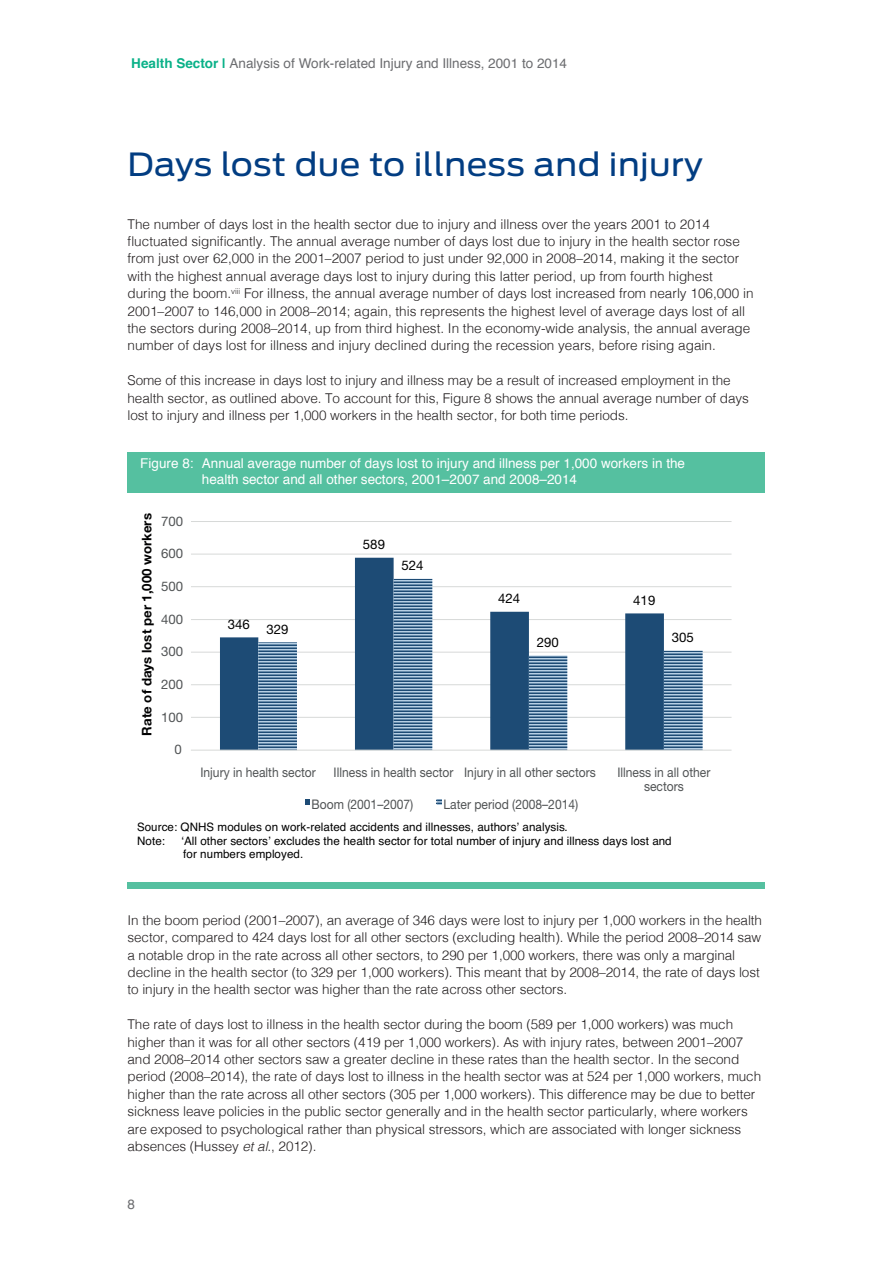
<style>
.page{position:relative;width:893px;height:1263px;background:#fff}
.page>*{position:absolute;margin:0;border:0;box-sizing:border-box;transform-origin:0 0}
.t1{font:31.8px "Ford Antenna";letter-spacing:.01em;color:#023d82;scale:1.09 1}
.t2{font:300 13.5px/17.4px "Helvetica";letter-spacing:-.005em;color:#231f20}
.t3{font:13.5px/16.2px "Helvetica";color:#fff}
.t4{font:13.5px "Helvetica";color:#6c6d70}
.t5{font:13.2px/14.7px "Helvetica Neue";color:#515455;text-align:center;scale:.91 1}
.t6{font:700 13.2px "Helvetica Neue";color:#000001}
.t7{font:13.2px "Helvetica Neue";color:#000001}
.t8{font:13.2px "Helvetica Neue";color:#515455}
.t9{font:11.7px/13.8px "Helvetica";letter-spacing:.005em;color:#000001}
.s1{font-weight:700;color:#09b188}
.s2{font-style:italic}
</style>
<div class="page">
<div style="left:128px;top:452px;width:637px;height:41px;background:#55c0a0"></div>
<div style="left:128px;top:882px;width:637px;height:7px;background:#55c0a0"></div>
<hr style="left:191px;top:717px;width:540px;height:1px;background:#d7d9d8">
<hr style="left:191px;top:684px;width:540px;height:1px;background:#d7d9d8">
<hr style="left:191px;top:652px;width:540px;height:1px;background:#d7d9d8">
<hr style="left:191px;top:619px;width:540px;height:1px;background:#d7d9d8">
<hr style="left:191px;top:586px;width:540px;height:1px;background:#d7d9d8">
<hr style="left:191px;top:554px;width:540px;height:1px;background:#d7d9d8">
<hr style="left:191px;top:521px;width:540px;height:1px;background:#d7d9d8">
<svg style="left:220px;top:558px;width:212px;height:192px"></svg>
<svg style="left:258px;top:579px;width:445px;height:171px"></svg>
<hr style="left:191px;top:750px;width:540px;height:1px;background:#d7d9d8">
<svg style="left:305px;top:799px;width:5px;height:6px"></svg>
<svg style="left:437px;top:799px;width:5px;height:6px"></svg>
<p class="t4" style="left:131px;top:52px;width:437px"><span class="s1">Health Sector |</span> Analysis of Work-related Injury and Illness, 2001 to 2014</p>
<h1 class="t1" style="left:128px;top:137px;width:529px">Days lost due to illness and injury</h1>
<p class="t2" style="left:128px;top:214px;width:627px">The number of days lost in the health sector due to injury and illness over the years 2001 to 2014 fluctuated significantly. The annual average number of days lost due to injury in the health sector rose from just over 62,000 in the 2001–2007 period to just under 92,000 in 2008–2014, making it the sector with the highest annual average days lost to injury during this latter period, up from fourth highest during the boom.<sup>viii</sup> For illness, the annual average number of days lost increased from nearly 106,000 in 2001–2007 to 146,000 in 2008–2014; again, this represents the highest level of average days lost of all the sectors during 2008–2014, up from third highest. In the economy-wide analysis, the annual average number of days lost for illness and injury declined during the recession years, before rising again.</p>
<p class="t2" style="left:128px;top:371px;width:623px">Some of this increase in days lost to injury and illness may be a result of increased employment in the health sector, as outlined above. To account for this, Figure 8 shows the annual average number of days lost to injury and illness per 1,000 workers in the health sector, for both time periods.</p>
<p class="t3" style="left:202px;top:455px;width:485px;text-indent:-62px">Figure 8: Annual average number of days lost to injury and illness per 1,000 workers in the health sector and all other sectors, 2001–2007 and 2008–2014</p>
<p class="t6" style="left:139px;top:735px;width:224px;rotate:-90deg">Rate of days lost per 1,000 workers</p>
<p class="t8" style="left:161px;top:513px;width:24px">700</p>
<p class="t8" style="left:161px;top:546px;width:24px">600</p>
<p class="t8" style="left:161px;top:578px;width:24px">500</p>
<p class="t8" style="left:161px;top:611px;width:24px">400</p>
<p class="t8" style="left:161px;top:644px;width:24px">300</p>
<p class="t8" style="left:161px;top:676px;width:24px">200</p>
<p class="t8" style="left:161px;top:709px;width:24px">100</p>
<p class="t8" style="left:174px;top:742px;width:9px">0</p>
<p class="t7" style="left:228px;top:616px;width:24px">346</p>
<p class="t7" style="left:266px;top:621px;width:24px">329</p>
<p class="t7" style="left:363px;top:537px;width:24px">589</p>
<p class="t7" style="left:402px;top:558px;width:24px">524</p>
<p class="t7" style="left:498px;top:590px;width:24px">424</p>
<p class="t7" style="left:633px;top:592px;width:24px">419</p>
<p class="t7" style="left:537px;top:634px;width:24px">290</p>
<p class="t7" style="left:672px;top:629px;width:24px">305</p>
<p class="t5" style="left:200px;top:764px;width:128px">Injury in health sector</p>
<p class="t5" style="left:334px;top:764px;width:290px">Illness in health sector Injury in all other sectors</p>
<p class="t5" style="left:617px;top:764px;width:104px">Illness in all other sectors</p>
<p class="t5" style="left:312px;top:797px;width:113px">Boom (2001–2007)</p>
<p class="t5" style="left:444px;top:797px;width:150px">Later period (2008–2014)</p>
<p class="t9" style="left:137px;top:820px;width:432px">Source: QNHS modules on work-related accidents and illnesses, authors’ analysis.<br>Note:</p>
<p class="t9" style="left:181px;top:834px;width:492px">‘All other sectors’ excludes the health sector for total number of injury and illness days lost and</p>
<p class="t9" style="left:183px;top:847px;width:121px">for numbers employed.</p>
<p class="t2" style="left:128px;top:910px;width:636px">In the boom period (2001–2007), an average of 346 days were lost to injury per 1,000 workers in the health sector, compared to 424 days lost for all other sectors (excluding health). While the period 2008–2014 saw a notable drop in the rate across all other sectors, to 290 per 1,000 workers, there was only a marginal decline in the health sector (to 329 per 1,000 workers). This meant that by 2008–2014, the rate of days lost to injury in the health sector was higher than the rate across other sectors.</p>
<p class="t2" style="left:128px;top:1015px;width:635px">The rate of days lost to illness in the health sector during the boom (589 per 1,000 workers) was much higher than it was for all other sectors (419 per 1,000 workers). As with injury rates, between 2001–2007 and 2008–2014 other sectors saw a greater decline in these rates than the health sector. In the second period (2008–2014), the rate of days lost to illness in the health sector was at 524 per 1,000 workers, much higher than the rate across all other sectors (305 per 1,000 workers). This difference may be due to better sickness leave policies in the public sector generally and in the health sector particularly, where workers are exposed to psychological rather than physical stressors, which are associated with longer sickness absences (Hussey <span class="s2">et al</span>., 2012).</p>
<p class="t4" style="left:128px;top:1194px;width:9px">8</p>
</div>
